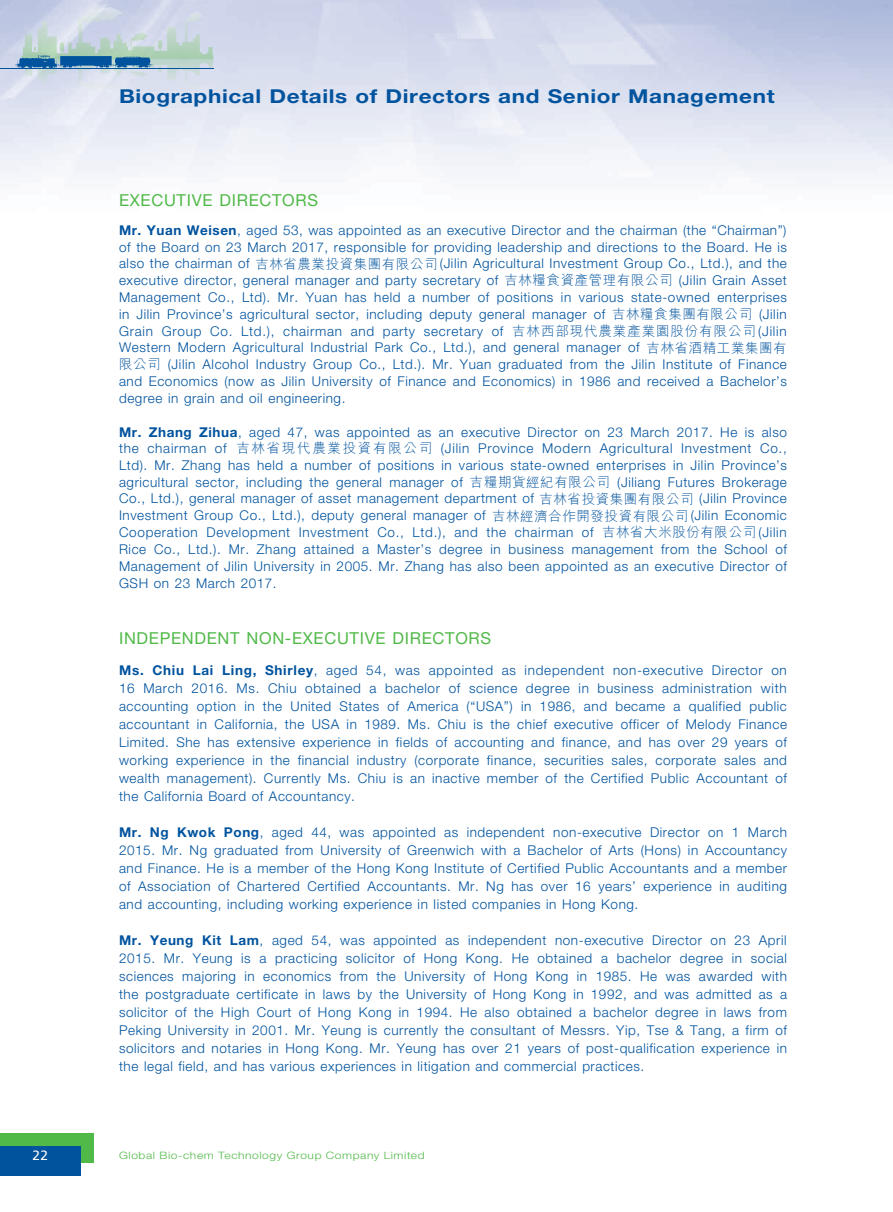
<style>
.page{position:relative;width:893px;height:1212px;background:#fff}
.page>*{position:absolute;margin:0;border:0;box-sizing:border-box;transform-origin:0 0}
.t1{font:700 19.2px "Helvetica Neue";letter-spacing:.03em;color:#01539e;scale:1.18 1}
.t2{font:16.5px "Helvetica Neue";letter-spacing:.04em;color:#51b948}
.t3{font:300 13.5px/16.8px "Helvetica Neue";letter-spacing:.04em;color:#01539e;text-align:justify}
.t4{font:13.5px "Frutiger";color:#fff}
.t5{font:300 10.2px "Helvetica Neue";letter-spacing:.05em;color:#51b948;scale:1.18 1}
.s1{font-weight:700}
.s2{font-family:"M Hei HK"}
</style>
<div class="page">
<img style="left:0;top:0;width:893px;height:183px">
<div style="left:0;top:1133px;width:94px;height:30px;background:#51b948"></div>
<div style="left:0;top:1146px;width:81px;height:30px;background:#01539e"></div>
<svg style="left:16px;top:12px;width:197px;height:80px;background:#bcceda"></svg>
<hr style="left:0;top:68px;width:213px;height:1px;background:#01539e">
<h1 class="t1" style="left:119px;top:84px;width:557px">Biographical Details of Directors and Senior Management</h1>
<p class="t2" style="left:119px;top:190px;width:201px">EXECUTIVE DIRECTORS</p>
<p class="t3" style="left:119px;top:222px;width:669px"><span class="s1">Mr. Yuan Weisen</span>, aged 53, was appointed as an executive Director and the chairman (the “Chairman”) of the Board on 23 March 2017, responsible for providing leadership and directions to the Board. He is also the chairman of <span class="s2">吉林省農業投資集團有限公司</span>(Jilin Agricultural Investment Group Co., Ltd.), and the executive director, general manager and party secretary of <span class="s2">吉林糧食資產管理有限公司</span> (Jilin Grain Asset Management Co., Ltd). Mr. Yuan has held a number of positions in various state-owned enterprises in Jilin Province’s agricultural sector, including deputy general manager of <span class="s2">吉林糧食集團有限公司</span> (Jilin Grain Group Co. Ltd.), chairman and party secretary of <span class="s2">吉林西部現代農業產業園股份有限公司</span>(Jilin Western Modern Agricultural Industrial Park Co., Ltd.), and general manager of <span class="s2">吉林省酒精工業集團有限公司</span> (Jilin Alcohol Industry Group Co., Ltd.). Mr. Yuan graduated from the Jilin Institute of Finance and Economics (now as Jilin University of Finance and Economics) in 1986 and received a Bachelor’s degree in grain and oil engineering.</p>
<p class="t3" style="left:119px;top:423px;width:669px"><span class="s1">Mr. Zhang Zihua</span>, aged 47, was appointed as an executive Director on 23 March 2017. He is also the chairman of <span class="s2">吉林省現代農業投資有限公司</span> (Jilin Province Modern Agricultural Investment Co., Ltd). Mr. Zhang has held a number of positions in various state-owned enterprises in Jilin Province’s agricultural sector, including the general manager of <span class="s2">吉糧期貨經紀有限公司</span> (Jiliang Futures Brokerage Co., Ltd.), general manager of asset management department of <span class="s2">吉林省投資集團有限公司</span> (Jilin Province Investment Group Co., Ltd.), deputy general manager of <span class="s2">吉林經濟合作開發投資有限公司</span>(Jilin Economic Cooperation Development Investment Co., Ltd.), and the chairman of <span class="s2">吉林省大米股份有限公司</span>(Jilin Rice Co., Ltd.). Mr. Zhang attained a Master’s degree in business management from the School of Management of Jilin University in 2005. Mr. Zhang has also been appointed as an executive Director of GSH on 23 March 2017.</p>
<p class="t2" style="left:119px;top:628px;width:374px">INDEPENDENT NON-EXECUTIVE DIRECTORS</p>
<p class="t3" style="left:119px;top:661px;width:669px;line-height:18px"><span class="s1">Ms. Chiu Lai Ling, Shirley</span>, aged 54, was appointed as independent non-executive Director on 16 March 2016. Ms. Chiu obtained a bachelor of science degree in business administration with accounting option in the United States of America (“USA”) in 1986, and became a qualified public accountant in California, the USA in 1989. Ms. Chiu is the chief executive officer of Melody Finance Limited. She has extensive experience in fields of accounting and finance, and has over 29 years of working experience in the financial industry (corporate finance, securities sales, corporate sales and wealth management). Currently Ms. Chiu is an inactive member of the Certified Public Accountant of the California Board of Accountancy.</p>
<p class="t3" style="left:119px;top:823px;width:669px;line-height:18px"><span class="s1">Mr. Ng Kwok Pong</span>, aged 44, was appointed as independent non-executive Director on 1 March 2015. Mr. Ng graduated from University of Greenwich with a Bachelor of Arts (Hons) in Accountancy and Finance. He is a member of the Hong Kong Institute of Certified Public Accountants and a member of Association of Chartered Certified Accountants. Mr. Ng has over 16 years’ experience in auditing and accounting, including working experience in listed companies in Hong Kong.</p>
<p class="t3" style="left:119px;top:931px;width:669px;line-height:18px"><span class="s1">Mr. Yeung Kit Lam</span>, aged 54, was appointed as independent non-executive Director on 23 April 2015. Mr. Yeung is a practicing solicitor of Hong Kong. He obtained a bachelor degree in social sciences majoring in economics from the University of Hong Kong in 1985. He was awarded with the postgraduate certificate in laws by the University of Hong Kong in 1992, and was admitted as a solicitor of the High Court of Hong Kong in 1994. He also obtained a bachelor degree in laws from Peking University in 2001. Mr. Yeung is currently the consultant of Messrs. Yip, Tse &amp; Tang, a firm of solicitors and notaries in Hong Kong. Mr. Yeung has over 21 years of post-qualification experience in the legal field, and has various experiences in litigation and commercial practices.</p>
<p class="t4" style="left:33px;top:1147px;width:17px">22</p>
<p class="t5" style="left:119px;top:1149px;width:260px">Global Bio-chem Technology Group Company Limited</p>
</div>
